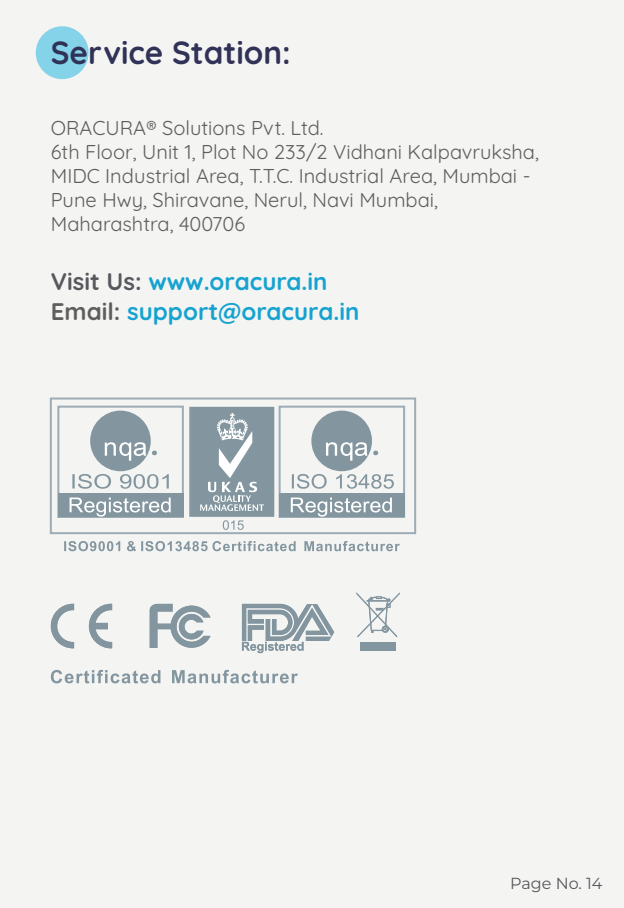
<style>
.page{position:relative;width:624px;height:908px;background:#fff}
.page>*{position:absolute;margin:0;border:0;box-sizing:border-box;transform-origin:0 0}
.t1{font:700 32px "Quicksand";color:#313257}
.t2{font:700 24px/29.2px "Quicksand";color:#16a3cf}
.t3{font:20px/24px "Quicksand";color:#605d5d}
.t4{font:100 16px "Montserrat";color:#57585d}
.s1{color:#57585d}
.s2{color:#605d5d}
</style>
<div class="page">
<div style="left:0;top:0;width:624px;height:907px;background:#f4f4f3"></div>
<div style="left:36px;top:26px;width:53px;height:53px;background:#85d3e9;border-radius:50%"></div>
<svg style="left:189px;top:406px;width:85px;height:123px"></svg>
<div style="left:278px;top:405px;width:127px;height:112px;border:2px solid #9dacb5"></div>
<div style="left:311px;top:410px;width:61px;height:61px;background:#83969f;border-radius:50%"></div>
<div style="left:279px;top:493px;width:125px;height:23px;background:#83969f"></div>
<svg style="left:292px;top:474px;width:102px;height:14px"></svg>
<svg style="left:291px;top:497px;width:101px;height:19px"></svg>
<svg style="left:326px;top:442px;width:41px;height:18px"></svg>
<svg style="left:373px;top:450px;width:5px;height:5px"></svg>
<div style="left:57px;top:405px;width:127px;height:112px;border:2px solid #9dacb5"></div>
<div style="left:90px;top:410px;width:61px;height:61px;background:#83969f;border-radius:50%"></div>
<div style="left:58px;top:493px;width:125px;height:23px;background:#83969f"></div>
<svg style="left:72px;top:474px;width:97px;height:14px"></svg>
<svg style="left:70px;top:497px;width:101px;height:19px"></svg>
<svg style="left:105px;top:442px;width:41px;height:18px"></svg>
<svg style="left:152px;top:450px;width:5px;height:5px"></svg>
<div style="left:50px;top:397px;width:366px;height:137px;border:2px solid #9dacb5"></div>
<svg style="left:64px;top:541px;width:336px;height:10px"></svg>
<svg style="left:51px;top:669px;width:247px;height:14px"></svg>
<svg style="left:89px;top:603px;width:23px;height:45px"></svg>
<svg style="left:51px;top:603px;width:23px;height:45px"></svg>
<div style="left:360px;top:642px;width:36px;height:9px;background:#83969f"></div>
<svg style="left:356px;top:592px;width:43px;height:45px"></svg>
<svg style="left:242px;top:603px;width:92px;height:50px"></svg>
<svg style="left:150px;top:603px;width:60px;height:44px"></svg>
<h1 class="t1" style="left:51px;top:27px;width:241px">Service Station:</h1>
<p class="t3" style="left:51px;top:114px;width:489px">ORACURA® Solutions Pvt. Ltd.<br>6th Floor, Unit 1, Plot No 233/2 Vidhani Kalpavruksha, MIDC Industrial Area, T.T.C. Industrial Area, Mumbai - Pune Hwy, Shiravane, Nerul, Navi Mumbai, Maharashtra, 400706</p>
<p class="t2" style="left:51px;top:265px;width:310px"><span class="s1">Visit Us:</span> www.oracura.in<br><span class="s2">Email:</span> support@oracura.in</p>
<p class="t4" style="left:510px;top:872px;width:94px">Page No. 14</p>
</div>
